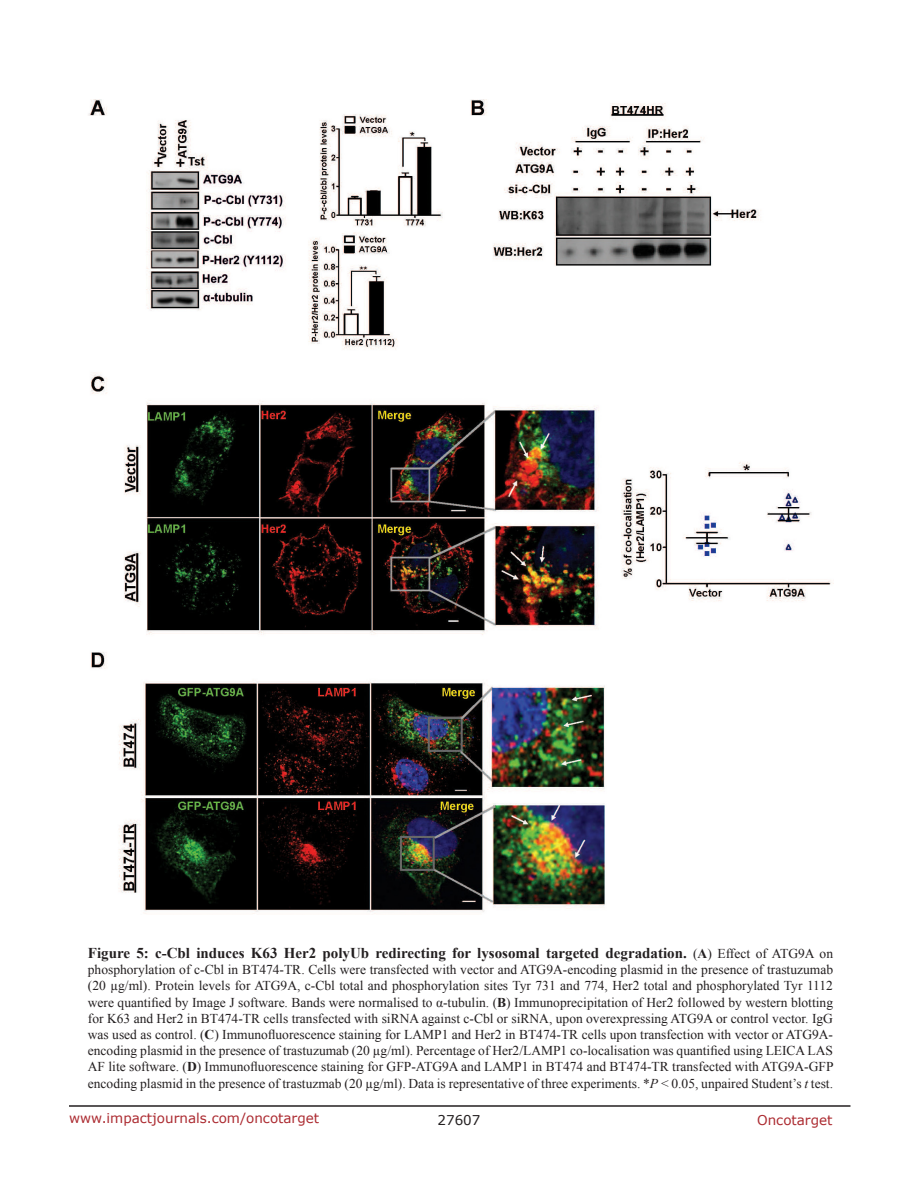
<style>
.page{position:relative;width:918px;height:1188px;background:#fff}
.page>*{position:absolute;margin:0;border:0;box-sizing:border-box;transform-origin:0 0}
.FigureText{font:700 15px "Times New Roman";color:#231f20}
.FigureText-2{font:13.5px/16.2px "Times New Roman";color:#231f20;text-align:justify}
.t1{font:13.5px "Verdana";color:#ac2b31}
.t2{font:13.5px "Verdana";color:#231f20}
.s1{font-weight:400;font-size:13.5px}
.s2{font-size:13.5px}
.s3{font-weight:700}
.s4{font-style:italic}
</style>
<div class="page">
<hr style="left:69px;top:1105px;width:781px;height:2px;background:#231f20">
<img style="left:88px;top:100px;width:746px;height:814px">
<p class="FigureText" style="left:88px;top:943px;width:747px">Figure 5: c-Cbl induces K63 Her2 polyUb redirecting for lysosomal targeted degradation. <span class="s1">(</span><span class="s2">A</span><span class="s1">) Effect of ATG9A on</span></p>
<p class="FigureText-2" style="left:88px;top:961px;width:747px">phosphorylation of c-Cbl in BT474-TR. Cells were transfected with vector and ATG9A-encoding plasmid in the presence of trastuzumab (20 µg/ml). Protein levels for ATG9A, c-Cbl total and phosphorylation sites Tyr 731 and 774, Her2 total and phosphorylated Tyr 1112 were quantified by Image J software. Bands were normalised to α-tubulin. (<span class="s3">B</span>) Immunoprecipitation of Her2 followed by western blotting for K63 and Her2 in BT474-TR cells transfected with siRNA against c-Cbl or siRNA, upon overexpressing ATG9A or control vector. IgG was used as control. (<span class="s3">C</span>) Immunofluorescence staining for LAMP1 and Her2 in BT474-TR cells upon transfection with vector or ATG9A&shy;encoding plasmid in the presence of trastuzumab (20 µg/ml). Percentage of Her2/LAMP1 co-localisation was quantified using LEICA LAS AF lite software. (<span class="s3">D</span>) Immunofluorescence staining for GFP-ATG9A and LAMP1 in BT474 and BT474-TR transfected with ATG9A-GFP encoding plasmid in the presence of trastuzmab (20 µg/ml). Data is representative of three experiments. *<span class="s4">P</span> &lt; 0.05, unpaired Student’s <span class="s4">t</span> test.</p>
<p class="t1" style="left:69px;top:1109px;width:252px">www.impactjournals.com/oncotarget</p>
<p class="t2" style="left:438px;top:1111px;width:44px">27607</p>
<p class="t1" style="left:757px;top:1111px;width:77px">Oncotarget</p>
</div>
